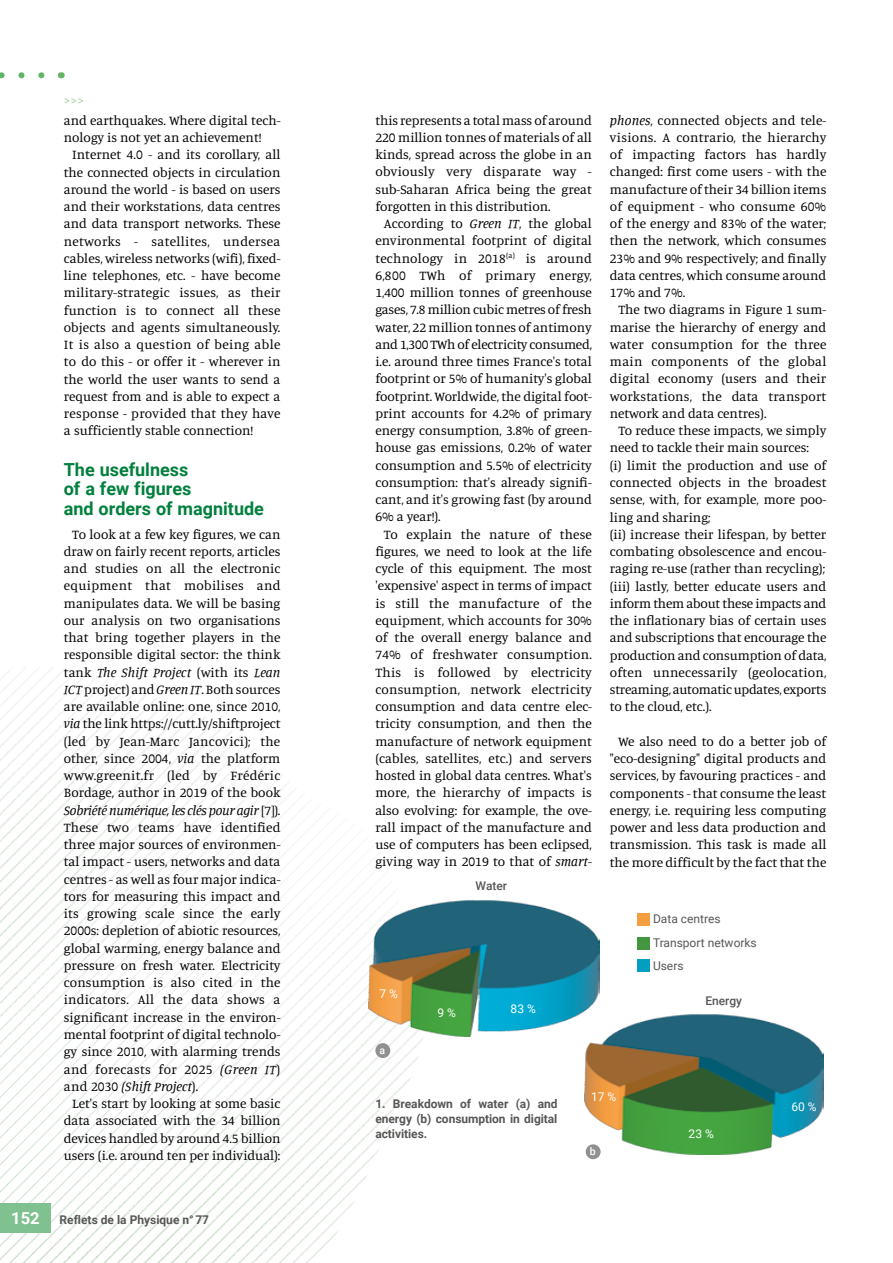
<style>
.page{position:relative;width:893px;height:1263px;background:#fff}
.page>*{position:absolute;margin:0;border:0;box-sizing:border-box;transform-origin:0 0}
.t1{font:700 18px/19.5px "Roboto";color:#00803d}
.t2{font:13.5px/17.2px "Manuale";color:#000;text-align:justify}
.t3{font:13.5px "Manuale";color:#9cca94}
.t4{font:700 12px/15px "Roboto";letter-spacing:-.005em;color:#575756;text-align:justify}
.t5{font:12px "Roboto";color:#575756}
.t6{font:12px "Roboto";color:#fff}
.t7{font:500 12px "Roboto";color:#575756}
.t8{font:500 10.5px "Roboto";color:#fff}
.s1{font-style:italic}
.s2{font-size:16.5px;color:#fff}
</style>
<div class="page">
<img style="left:0;top:667px;width:423px;height:596px">
<svg style="left:0;top:72px;width:45px;height:6px"></svg>
<div style="left:0;top:1203px;width:51px;height:30px;background:#80c28f"></div>
<img style="left:585px;top:1014px;width:239px;height:141px">
<img style="left:368px;top:899px;width:231px;height:138px">
<div style="left:637px;top:913px;width:13px;height:12px;background:#f59f40"></div>
<div style="left:637px;top:959px;width:13px;height:13px;background:#049ec2"></div>
<div style="left:637px;top:937px;width:13px;height:12px;background:#43983f"></div>
<div style="left:375px;top:1043px;width:15px;height:15px;background:#909090;border-radius:50%"></div>
<div style="left:586px;top:1144px;width:15px;height:15px;background:#909090;border-radius:50%"></div>
<p class="t3" style="left:64px;top:92px;width:22px">&gt;&gt;&gt;</p>
<p class="t2" style="left:64px;top:111px;width:218px">and earthquakes. Where digital tech&shy;nology is not yet an achievement!</p>
<p class="t2" style="left:64px;top:146px;width:218px;text-indent:9px">Internet 4.0 - and its corollary, all the connected objects in circulation around the world - is based on users and their workstations, data centres and data transport networks. These networks - satellites, undersea cables, wireless networks (wifi), fixed&shy;line telephones, etc. - have become military-strategic issues, as their function is to connect all these objects and agents simultaneously.<br>It is also a question of being able to do this - or offer it - wherever in the world the user wants to send a request from and is able to expect a response - provided that they have a sufficiently stable connection!</p>
<h1 class="t1" style="left:64px;top:459px;width:202px">The usefulness<br>of a few figures<br>and orders of magnitude</h1>
<p class="t2" style="left:64px;top:525px;width:218px;text-indent:9px">To look at a few key figures, we can draw on fairly recent reports, articles and studies on all the electronic equipment that mobilises and manipulates data. We will be basing our analysis on two organisations that bring together players in the responsible digital sector: the think tank <span class="s1">The Shift Project</span> (with its <span class="s1">Lean ICT</span> project) and <span class="s1">Green IT</span>. Both sources are available online: one, since 2010, <span class="s1">via</span> the link https://cutt.ly/shiftproject (led by Jean-Marc Jancovici); the other, since 2004, <span class="s1">via</span> the platform www.greenit.fr (led by Frédéric Bordage, author in 2019 of the book <span class="s1">Sobriété numérique, les clés pour agir</span> [7]).<br>These two teams have identified three major sources of environmen&shy;tal impact - users, networks and data centres - as well as four major indica&shy;tors for measuring this impact and its growing scale since the early 2000s: depletion of abiotic resources, global warming, energy balance and pressure on fresh water. Electricity consumption is also cited in the indicators. All the data shows a significant increase in the environ&shy;mental footprint of digital technolo&shy;gy since 2010, with alarming trends and forecasts for 2025 <span class="s1">(Green IT</span>) and 2030 <span class="s1">(Shift Project</span>).</p>
<p class="t2" style="left:64px;top:1094px;width:218px;text-indent:9px">Let's start by looking at some basic data associated with the 34 billion devices handled by around 4.5 billion users (i.e. around ten per individual):</p>
<p class="t4" style="left:11px;top:1212px;width:199px"><span class="s2">152</span> Reflets de la Physique n° 77</p>
<p class="t2" style="left:375px;top:111px;width:218px">this represents a total mass of around 220 million tonnes of materials of all kinds, spread across the globe in an obviously very disparate way - sub-Saharan Africa being the great forgotten in this distribution.</p>
<p class="t2" style="left:375px;top:214px;width:218px;text-indent:9px">According to <span class="s1">Green IT</span>, the global environmental footprint of digital technology in 2018<sup>(a)</sup> is around 6,800 TWh of primary energy, 1,400 million tonnes of greenhouse gases, 7.8 million cubic metres of fresh water, 22 million tonnes of antimony and 1,300 TWh of electricity consumed, i.e. around three times France's total footprint or 5% of humanity's global footprint. Worldwide, the digital foot&shy;print accounts for 4.2% of primary energy consumption, 3.8% of green&shy;house gas emissions, 0.2% of water consumption and 5.5% of electricity consumption: that's already signifi&shy;cant, and it's growing fast (by around 6% a year!).</p>
<p class="t2" style="left:375px;top:525px;width:218px;text-indent:9px">To explain the nature of these figures, we need to look at the life cycle of this equipment. The most 'expensive' aspect in terms of impact is still the manufacture of the equipment, which accounts for 30% of the overall energy balance and 74% of freshwater consumption.<br>This is followed by electricity consumption, network electricity consumption and data centre elec&shy;tricity consumption, and then the manufacture of network equipment (cables, satellites, etc.) and servers hosted in global data centres. What's more, the hierarchy of impacts is also evolving: for example, the ove&shy;rall impact of the manufacture and use of computers has been eclipsed, giving way in 2019 to that of <span class="s1">smart-</span></p>
<p class="t6" style="left:380px;top:985px;width:20px">7 %</p>
<p class="t8" style="left:380px;top:1043px;width:7px">a</p>
<p class="t7" style="left:476px;top:877px;width:33px">Water</p>
<p class="t6" style="left:437px;top:1004px;width:20px">9 %</p>
<p class="t6" style="left:511px;top:1000px;width:27px">83 %</p>
<p class="t2" style="left:610px;top:111px;width:218px"><span class="s1">phones</span>, connected objects and tele&shy;visions. A contrario, the hierarchy of impacting factors has hardly changed: first come users - with the manufacture of their 34 billion items of equipment - who consume 60% of the energy and 83% of the water; then the network, which consumes 23% and 9% respectively; and finally data centres, which consume around 17% and 7%.</p>
<p class="t2" style="left:610px;top:301px;width:218px;text-indent:9px">The two diagrams in Figure 1 sum&shy;marise the hierarchy of energy and water consumption for the three main components of the global digital economy (users and their workstations, the data transport network and data centres).</p>
<p class="t2" style="left:610px;top:422px;width:218px;text-align:left;text-indent:9px">To reduce these impacts, we simply need to tackle their main sources:<br>(i) limit the production and use of connected objects in the broadest sense, with, for example, more poo&shy;ling and sharing;<br>(ii) increase their lifespan, by better combating obsolescence and encou&shy;raging re-use (rather than recycling); (iii) lastly, better educate users and inform them about these impacts and the inflationary bias of certain uses and subscriptions that encourage the production and consumption of data, often unnecessarily (geolocation, streaming, automatic updates, exports to the cloud, etc.).</p>
<p class="t2" style="left:610px;top:732px;width:218px;text-indent:9px">We also need to do a better job of "eco-designing" digital products and services, by favouring practices - and components - that consume the least energy, i.e. requiring less computing power and less data production and transmission. This task is made all the more difficult by the fact that the</p>
<p class="t5" style="left:653px;top:911px;width:69px">Data centres</p>
<p class="t5" style="left:653px;top:935px;width:105px">Transport networks</p>
<p class="t5" style="left:653px;top:958px;width:32px">Users</p>
<p class="t7" style="left:705px;top:992px;width:38px">Energy</p>
<p class="t4" style="left:375px;top:1095px;width:184px">1. Breakdown of water (a) and energy (b) consumption in digital activities.</p>
<p class="t6" style="left:591px;top:1088px;width:27px">17 %</p>
<p class="t8" style="left:590px;top:1144px;width:7px">b</p>
<p class="t6" style="left:689px;top:1125px;width:27px">23 %</p>
<p class="t6" style="left:791px;top:1098px;width:27px">60 %</p>
</div>
